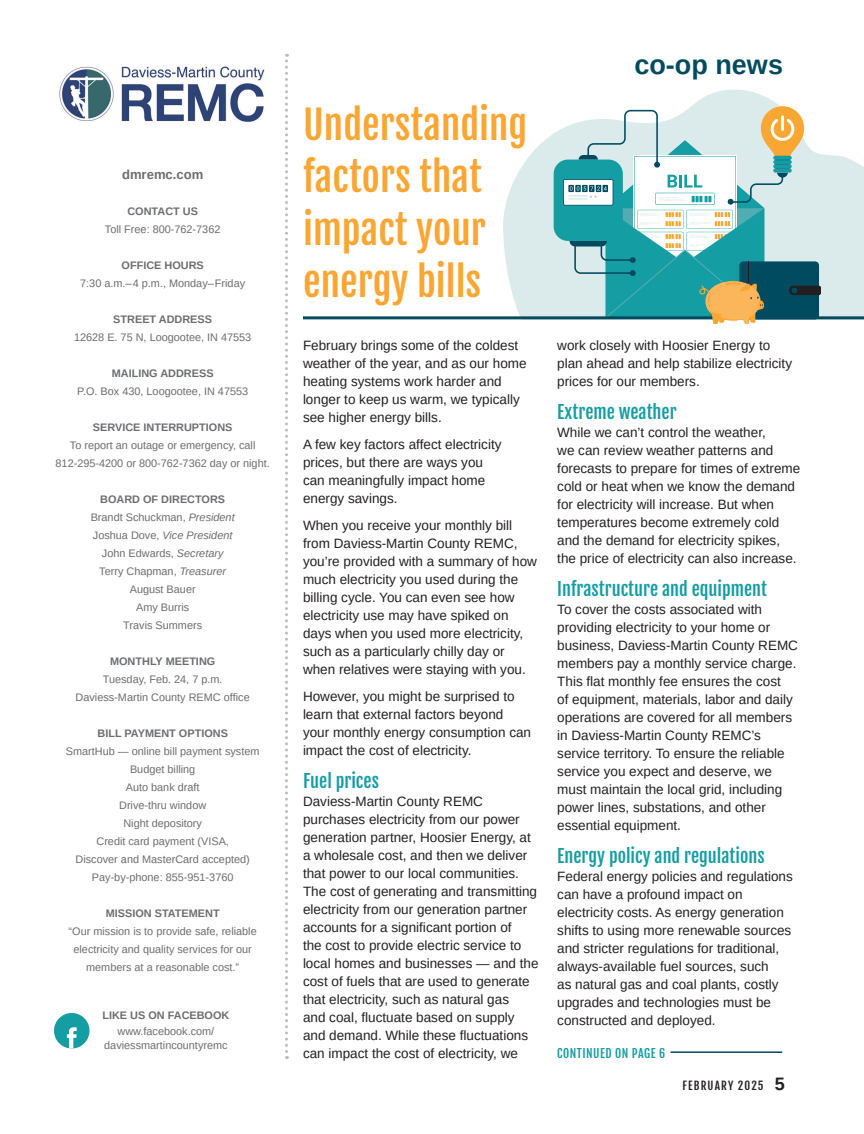
<style>
.page{position:relative;width:864px;height:1134px;background:#fff}
.page>*{position:absolute;margin:0;border:0;box-sizing:border-box;transform-origin:0 0}
.t1{font:39px/52.5px "Fjalla One";color:#faa633}
.t2{font:700 27px "Arimo";color:#004b60}
.Body_Copy_Playfair_Single-Page{font:18px "Fjalla One";color:#149da3}
.Body_Copy_Playfair_Single-Page-2{font:13.5px/18px "Arimo";color:#231f20}
.t3{font:700 13.05px "Arimo";color:#6c6d70}
.Body_Copy_Playfair_Single-Page-3{font:12px "Fjalla One";letter-spacing:.04em;color:#149da3}
.t4{font:11.25px "Fjalla One";letter-spacing:.1em;color:#231f20}
.t5{font:10.95px/18px "Arimo";color:#6c6d70;text-align:center}
.t6{font:700 10.95px "Arimo";color:#6c6d70}
.t7{font:italic 10.95px "Arimo";color:#6c6d70}
.s1{font-weight:700}
.s2{font-size:11.25px}
.s3{font-style:italic}
.s4{font-style:normal}
.s5{font-family:"Arimo";font-weight:700;font-size:18px}
</style>
<div class="page">
<svg style="left:503px;top:89px;width:361px;height:231px;fill:#dbebec"></svg>
<div style="left:554px;top:160px;width:69px;height:81px;background:#149da3;border-radius:14px"></div>
<img style="left:59px;top:66px;width:206px;height:56px">
<svg style="left:285px;top:54px;width:3px;height:1005px"></svg>
<div style="left:54px;top:1013px;width:36px;height:35px;background:#149da3;border-radius:50%"></div>
<svg style="left:67px;top:1027px;width:10px;height:21px"></svg>
<hr style="left:670px;top:1051px;width:112px;height:2px;background:#004b60">
<hr style="left:303px;top:316px;width:561px;height:3px;background:#004b60">
<svg style="left:563px;top:106px;width:258px;height:218px"></svg>
<p class="t3" style="left:122px;top:166px;width:83px">dmremc.com</p>
<p class="t5" style="left:105px;top:202px;width:117px"><span class="s1">CONTACT US<br></span>Toll Free: 800-762-7362</p>
<p class="t5" style="left:80px;top:256px;width:166px"><span class="s1">OFFICE HOURS<br></span>7:30 a.m.<span class="s2">–</span>4 p.m., Monday<span class="s2">–</span>Friday</p>
<p class="t5" style="left:74px;top:310px;width:179px"><span class="s1">STREET ADDRESS<br></span>12628 E. 75 N, Loogootee, IN 47553</p>
<p class="t5" style="left:77px;top:364px;width:173px"><span class="s1">MAILING ADDRESS<br></span>P.O. Box 430, Loogootee, IN 47553</p>
<p class="t5" style="left:56px;top:418px;width:216px"><span class="s1">SERVICE INTERRUPTIONS<br></span>To report an outage or emergency, call<br>812-295-4200 or 800-762-7362 day or night.</p>
<p class="t6" style="left:100px;top:492px;width:126px">BOARD OF DIRECTORS</p>
<p class="t5" style="left:91px;top:508px;width:145px">Brandt Schuckman, <span class="s3">President</span></p>
<p class="t7" style="left:93px;top:528px;width:141px"><span class="s4">Joshua Dove,</span> Vice President</p>
<p class="t5" style="left:102px;top:544px;width:123px">John Edwards, <span class="s3">Secretary</span></p>
<p class="t5" style="left:99px;top:562px;width:128px">Terry Chapman, <span class="s3">Treasurer</span></p>
<p class="t5" style="left:130px;top:580px;width:67px">August Bauer</p>
<p class="t5" style="left:136px;top:598px;width:55px">Amy Burris</p>
<p class="t5" style="left:123px;top:616px;width:80px">Travis Summers</p>
<p class="t6" style="left:110px;top:654px;width:107px">MONTHLY MEETING</p>
<p class="t5" style="left:103px;top:670px;width:121px">Tuesday, Feb. 24, 7 p.m.</p>
<p class="t5" style="left:76px;top:688px;width:176px">Daviess-Martin County REMC office</p>
<p class="t6" style="left:98px;top:726px;width:132px">BILL PAYMENT OPTIONS</p>
<p class="t5" style="left:66px;top:742px;width:195px">SmartHub — online bill payment system</p>
<p class="t5" style="left:130px;top:760px;width:67px">Budget billing</p>
<p class="t5" style="left:126px;top:778px;width:75px">Auto bank draft</p>
<p class="t5" style="left:119px;top:796px;width:89px">Drive-thru window</p>
<p class="t5" style="left:123px;top:814px;width:80px">Night depository</p>
<p class="t5" style="left:76px;top:832px;width:176px">Credit card payment (VISA,<br>Discover and MasterCard accepted)</p>
<p class="t5" style="left:92px;top:868px;width:143px">Pay-by-phone: 855-951-3760</p>
<p class="t6" style="left:106px;top:906px;width:115px">MISSION STATEMENT</p>
<p class="t5" style="left:69px;top:922px;width:190px">“Our mission is to provide safe, reliable electricity and quality services for our members at a reasonable cost.”</p>
<p class="t6" style="left:102px;top:1008px;width:128px">LIKE US ON FACEBOOK</p>
<p class="t5" style="left:118px;top:1022px;width:98px">www.facebook.com/</p>
<p class="t5" style="left:104px;top:1036px;width:125px">daviessmartincountyremc</p>
<p class="t1" style="left:303px;top:98px;width:226px">Understanding factors that impact your energy bills</p>
<p class="Body_Copy_Playfair_Single-Page-2" style="left:303px;top:336px;width:225px">February brings some of the coldest weather of the year, and as our home heating systems work harder and longer to keep us warm, we typically see higher energy bills.</p>
<p class="Body_Copy_Playfair_Single-Page-2" style="left:303px;top:435px;width:200px">A few key factors affect electricity prices, but there are ways you can meaningfully impact home energy savings.</p>
<p class="Body_Copy_Playfair_Single-Page-2" style="left:303px;top:516px;width:236px">When you receive your monthly bill from Daviess-Martin County REMC, you’re provided with a summary of how much electricity you used during the billing cycle. You can even see how electricity use may have spiked on days when you used more electricity, such as a particularly chilly day or when relatives were staying with you.</p>
<p class="Body_Copy_Playfair_Single-Page-2" style="left:303px;top:687px;width:230px">However, you might be surprised to learn that external factors beyond your monthly energy consumption can impact the cost of electricity.</p>
<p class="Body_Copy_Playfair_Single-Page" style="left:303px;top:769px;width:77px">Fuel prices</p>
<p class="Body_Copy_Playfair_Single-Page-2" style="left:303px;top:792px;width:237px">Daviess-Martin County REMC purchases electricity from our power generation partner, Hoosier Energy, at a wholesale cost, and then we deliver that power to our local communities.<br>The cost of generating and transmitting electricity from our generation partner accounts for a significant portion of<br>the cost to provide electric service to local homes and businesses — and the cost of fuels that are used to generate that electricity, such as natural gas<br>and coal, fluctuate based on supply and demand. While these fluctuations can impact the cost of electricity, we</p>
<h2 class="t2" style="left:634px;top:46px;width:150px">co-op news</h2>
<p class="Body_Copy_Playfair_Single-Page-2" style="left:557px;top:336px;width:236px">work closely with Hoosier Energy to plan ahead and help stabilize electricity prices for our members.</p>
<p class="Body_Copy_Playfair_Single-Page" style="left:557px;top:400px;width:121px">Extreme weather</p>
<p class="Body_Copy_Playfair_Single-Page-2" style="left:557px;top:423px;width:245px">While we can’t control the weather,<br>we can review weather patterns and forecasts to prepare for times of extreme cold or heat when we know the demand for electricity will increase. But when temperatures become extremely cold and the demand for electricity spikes, the price of electricity can also increase.</p>
<p class="Body_Copy_Playfair_Single-Page" style="left:557px;top:577px;width:211px">Infrastructure and equipment</p>
<p class="Body_Copy_Playfair_Single-Page-2" style="left:557px;top:600px;width:242px">To cover the costs associated with providing electricity to your home or business, Daviess-Martin County REMC members pay a monthly service charge.<br>This flat monthly fee ensures the cost<br>of equipment, materials, labor and daily operations are covered for all members in Daviess-Martin County REMC’s service territory. To ensure the reliable service you expect and deserve, we must maintain the local grid, including power lines, substations, and other essential equipment.</p>
<p class="Body_Copy_Playfair_Single-Page" style="left:557px;top:844px;width:209px">Energy policy and regulations</p>
<p class="Body_Copy_Playfair_Single-Page-2" style="left:557px;top:867px;width:237px">Federal energy policies and regulations can have a profound impact on electricity costs. As energy generation shifts to using more renewable sources and stricter regulations for traditional, always-available fuel sources, such<br>as natural gas and coal plants, costly upgrades and technologies must be constructed and deployed.</p>
<p class="Body_Copy_Playfair_Single-Page-3" style="left:557px;top:1045px;width:110px">CONTINUED ON PAGE 6</p>
<p class="t4" style="left:682px;top:1079px;width:104px">FEBRUARY 2025 <span class="s5">5</span></p>
</div>
